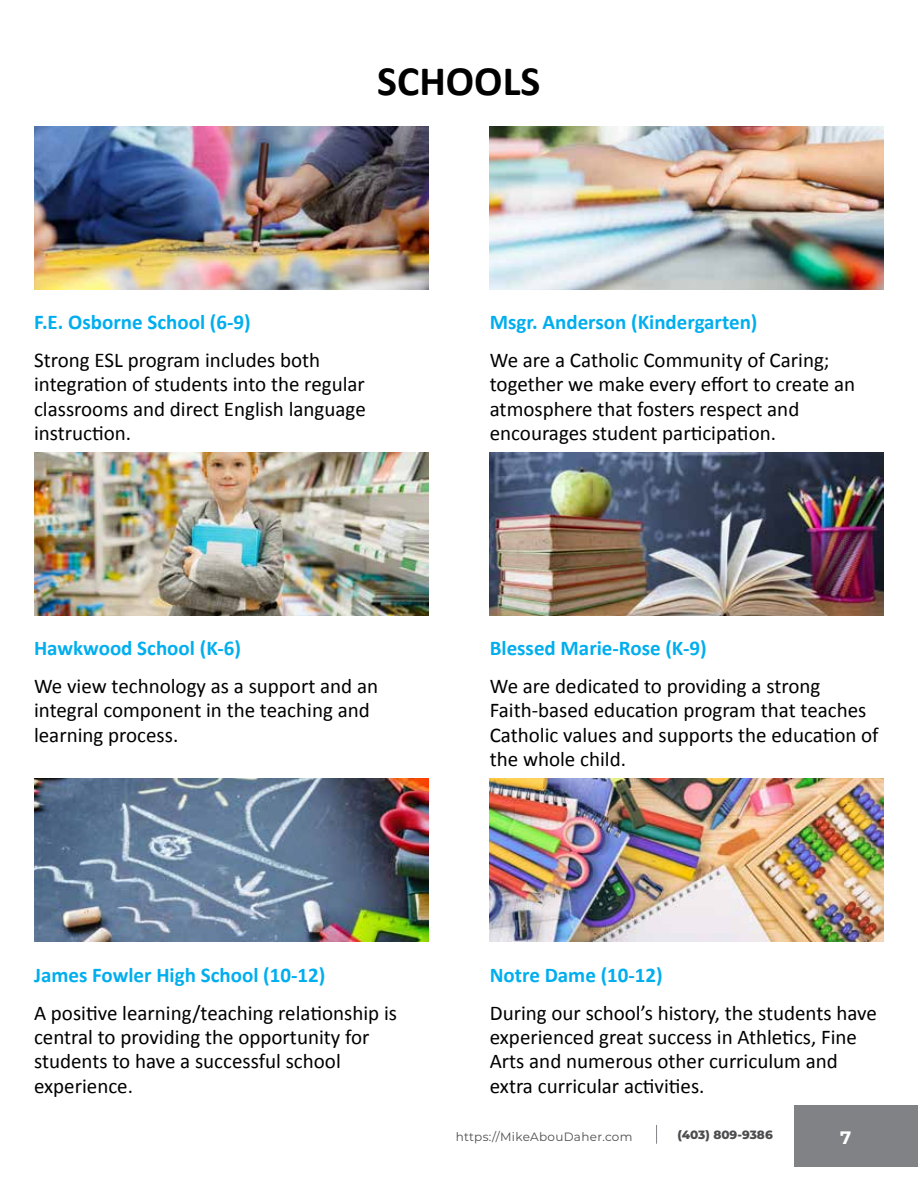
<style>
.page{position:relative;width:918px;height:1188px;background:#fff}
.page>*{position:absolute;margin:0;border:0;box-sizing:border-box;transform-origin:0 0}
.t1{font:700 42px "Calibri";color:#000}
.t2{font:21px/24.3px "Calibri";color:#000}
.t3{font:700 21px "Calibri";color:#00aeee}
.t4{font:700 18px "Montserrat";color:#fff}
.t5{font:12px "Montserrat";letter-spacing:.025em;color:#4d4d4f}
.t6{font:800 12px "Montserrat";color:#4d4d4f}
</style>
<div class="page">
<div style="left:795px;top:1105px;width:123px;height:62px;background:#808285"></div>
<svg style="left:656px;top:1125px;width:1px;height:19px"></svg>
<img style="left:490px;top:126px;width:394px;height:163px">
<img style="left:490px;top:452px;width:394px;height:163px">
<img style="left:490px;top:779px;width:394px;height:163px">
<img style="left:34px;top:126px;width:394px;height:163px">
<img style="left:34px;top:452px;width:394px;height:163px">
<img style="left:34px;top:779px;width:394px;height:163px">
<h1 class="t1" style="left:377px;top:54px;width:165px">SCHOOLS</h1>
<p class="t3" style="left:34px;top:309px;width:218px">F.E. Osborne School (6-9)</p>
<p class="t2" style="left:34px;top:348px;width:333px">Strong ESL program includes both integration of students into the regular classrooms and direct English language instruction.</p>
<p class="t3" style="left:490px;top:309px;width:269px">Msgr. Anderson (Kindergarten)</p>
<p class="t2" style="left:490px;top:348px;width:367px">We are a Catholic Community of Caring; together we make every effort to create an atmosphere that fosters respect and encourages student participation.</p>
<p class="t3" style="left:34px;top:635px;width:208px">Hawkwood School (K-6)</p>
<p class="t2" style="left:34px;top:674px;width:346px">We view technology as a support and an integral component in the teaching and learning process.</p>
<p class="t3" style="left:490px;top:635px;width:218px">Blessed Marie-Rose (K-9)</p>
<p class="t2" style="left:490px;top:674px;width:390px">We are dedicated to providing a strong Faith-based education program that teaches Catholic values and supports the education of the whole child.</p>
<p class="t3" style="left:34px;top:962px;width:293px">James Fowler High School (10-12)</p>
<p class="t2" style="left:34px;top:1001px;width:365px">A positive learning/teaching relationship is central to providing the opportunity for students to have a successful school experience.</p>
<p class="t3" style="left:490px;top:962px;width:175px">Notre Dame (10-12)</p>
<p class="t2" style="left:490px;top:1001px;width:389px">During our school’s history, the students have experienced great success in Athletics, Fine Arts and numerous other curriculum and extra curricular activities.</p>
<p class="t5" style="left:456px;top:1128px;width:178px">https://MikeAbouDaher.com</p>
<p class="t6" style="left:678px;top:1126px;width:97px">(403) 809-9386</p>
<p class="t4" style="left:840px;top:1125px;width:13px">7</p>
</div>
